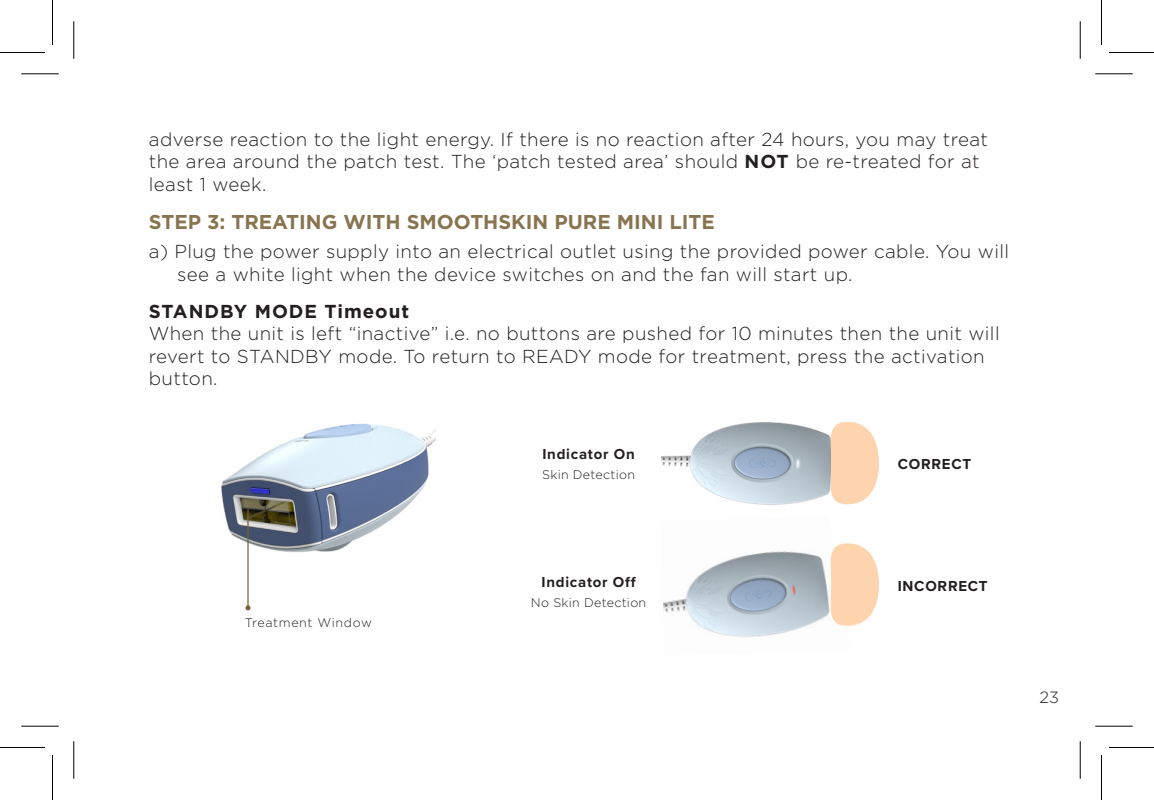
<style>
.page{position:relative;width:1154px;height:800px;background:#fff}
.page>*{position:absolute;margin:0;border:0;box-sizing:border-box;transform-origin:0 0}
.Sub_headers{font:700 20px "Gotham";color:#897450}
.Body_-_main{font:300 18.75px/22.5px "Gotham";letter-spacing:.02em;color:#231f20}
.Body_-_main-2{font:700 18.75px "Gotham";letter-spacing:.05em;color:#231f20}
.t1{font:300 16.25px "Gotham";color:#231f20}
.Body_-_5pt{font:700 15px "Proxima Nova";letter-spacing:.05em;color:#231f20}
.Body_-_5pt-2{font:300 12.5px "Gotham";letter-spacing:.02em;color:#231f20}
.Body_Copy_5pt{font:300 12.5px "Gotham";letter-spacing:.05em;color:#231f20}
.s1{font-weight:700}
</style>
<div class="page">
<img style="left:221px;top:423px;width:214px;height:129px">
<img style="left:663px;top:551px;width:187px;height:86px">
<img style="left:661px;top:422px;width:165px;height:83px">
<hr style="left:247px;top:509px;width:2px;height:98px;background:#76633b">
<svg style="left:245px;top:605px;width:5px;height:5px"></svg>
<svg style="left:826px;top:422px;width:53px;height:82px;background:#f7d7b9"></svg>
<svg style="left:826px;top:543px;width:53px;height:82px"></svg>
<svg style="left:1079px;top:21px;width:1px;height:38px"></svg>
<svg style="left:1079px;top:741px;width:1px;height:37px"></svg>
<hr style="left:21px;top:73px;width:38px;height:1px;background:#000">
<hr style="left:1095px;top:73px;width:38px;height:1px;background:#000">
<hr style="left:21px;top:725px;width:38px;height:1px;background:#000">
<hr style="left:1095px;top:725px;width:38px;height:1px;background:#000">
<hr style="left:73px;top:21px;width:1px;height:38px;background:#000">
<hr style="left:73px;top:741px;width:1px;height:37px;background:#000">
<hr style="left:1080px;top:21px;width:1px;height:38px;background:#000">
<hr style="left:1080px;top:741px;width:1px;height:37px;background:#000">
<hr style="left:0;top:52px;width:45px;height:1px;background:#000">
<hr style="left:1109px;top:52px;width:45px;height:1px;background:#000">
<hr style="left:0;top:747px;width:45px;height:1px;background:#000">
<hr style="left:1109px;top:747px;width:45px;height:1px;background:#000">
<hr style="left:52px;top:0;width:1px;height:45px;background:#000">
<hr style="left:52px;top:754px;width:1px;height:45px;background:#000">
<hr style="left:1101px;top:0;width:1px;height:45px;background:#000">
<hr style="left:1101px;top:754px;width:1px;height:45px;background:#000">
<p class="Body_-_main" style="left:149px;top:127px;width:841px">adverse reaction to the light energy. If there is no reaction after 24 hours, you may treat the area around the patch test. The ‘patch tested area’ should <span class="s1">NOT</span> be re-treated for at least 1 week.</p>
<p class="Sub_headers" style="left:149px;top:208px;width:567px">STEP 3: TREATING WITH SMOOTHSKIN PURE MINI LITE</p>
<p class="Body_-_main" style="left:177px;top:240px;width:833px;text-indent:-28px">a) Plug the power supply into an electrical outlet using the provided power cable. You will see a white light when the device switches on and the fan will start up.</p>
<p class="Body_-_main-2" style="left:149px;top:298px;width:262px">STANDBY MODE Timeout</p>
<p class="Body_-_main" style="left:149px;top:322px;width:852px">When the unit is left “inactive” i.e. no buttons are pushed for 10 minutes then the unit will revert to STANDBY mode. To return to READY mode for treatment, press the activation button.</p>
<p class="Body_-_5pt" style="left:542px;top:443px;width:94px">Indicator On</p>
<p class="Body_-_5pt-2" style="left:542px;top:466px;width:94px">Skin Detection</p>
<p class="Body_-_5pt" style="left:898px;top:453px;width:75px">CORRECT</p>
<p class="Body_Copy_5pt" style="left:245px;top:614px;width:128px">Treatment Window</p>
<p class="Body_-_5pt" style="left:541px;top:571px;width:96px">Indicator Off</p>
<p class="Body_-_5pt-2" style="left:531px;top:594px;width:117px">No Skin Detection</p>
<p class="Body_-_5pt" style="left:898px;top:575px;width:91px">INCORRECT</p>
<p class="t1" style="left:1039px;top:686px;width:21px">23</p>
</div>
